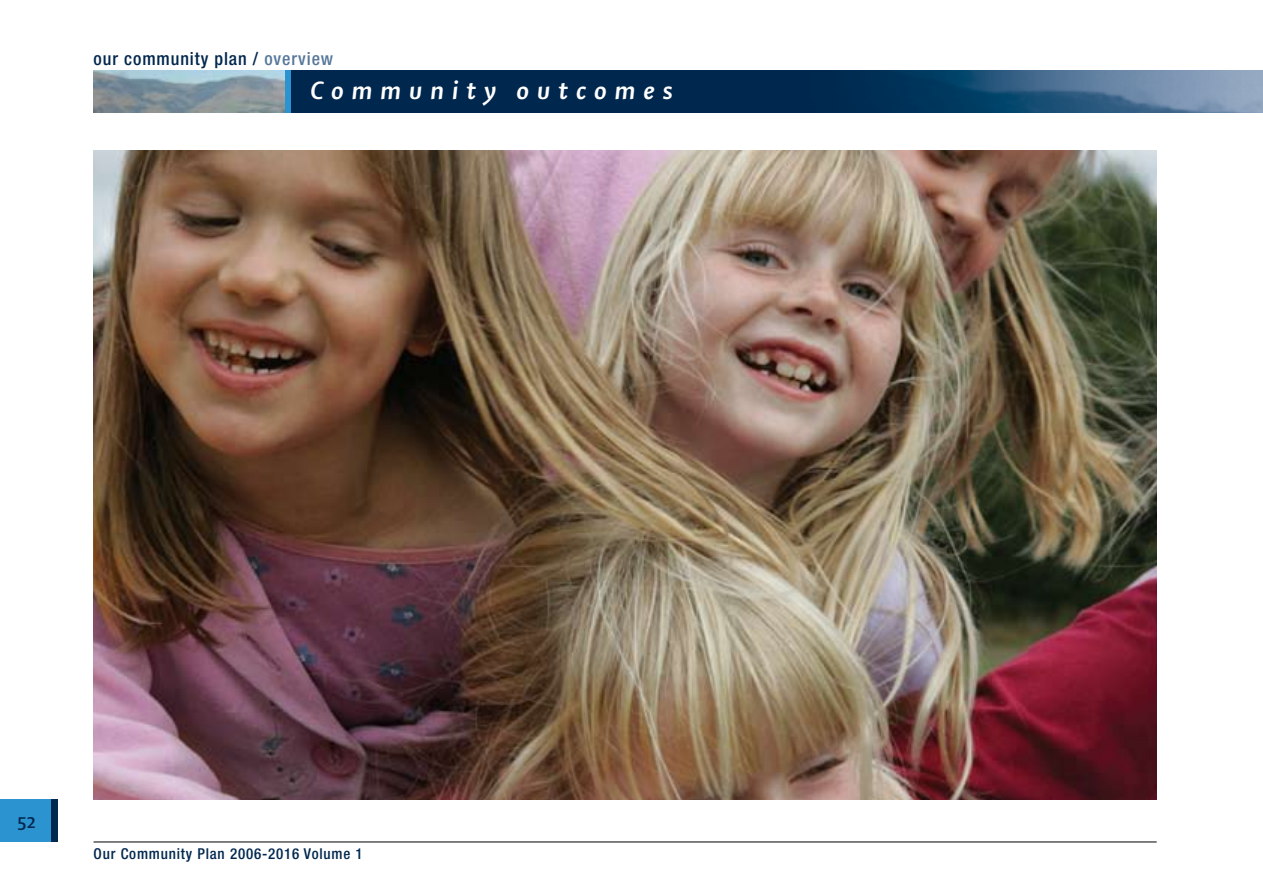
<style>
.page{position:relative;width:1263px;height:893px;background:#fff}
.page>*{position:absolute;margin:0;border:0;box-sizing:border-box;transform-origin:0 0}
.t1{font:27px "Shaker RBI";letter-spacing:.3em;color:#fff}
.t2{font:500 condensed 18px "Helvetica Neue";letter-spacing:.05em;color:#00274e}
.t3{font:18px "Shaker RB";color:#00274e}
.t4{font:500 condensed 15px "Helvetica Neue";letter-spacing:.055em;color:#00274e}
.s1{color:#55779a}
</style>
<div class="page">
<div style="left:285px;top:70px;width:6px;height:43px;background:#2c93d1"></div>
<div style="left:291px;top:70px;width:972px;height:43px;background:#00274e"></div>
<img style="left:890px;top:70px;width:372px;height:43px">
<img style="left:94px;top:70px;width:191px;height:43px">
<hr style="left:94px;top:842px;width:1063px;height:1px;background:#000">
<div style="left:49px;top:799px;width:8px;height:43px;background:#00274e"></div>
<div style="left:0;top:799px;width:51px;height:43px;background:#2c93d1"></div>
<img style="left:94px;top:151px;width:1063px;height:648px">
<p class="t2" style="left:94px;top:48px;width:241px">our community plan / <span class="s1">overview</span></p>
<h1 class="t1" style="left:310px;top:76px;width:364px">Community outcomes</h1>
<p class="t3" style="left:17px;top:812px;width:21px">52</p>
<p class="t4" style="left:94px;top:844px;width:271px">Our Community Plan 2006-2016 Volume 1</p>
</div>
